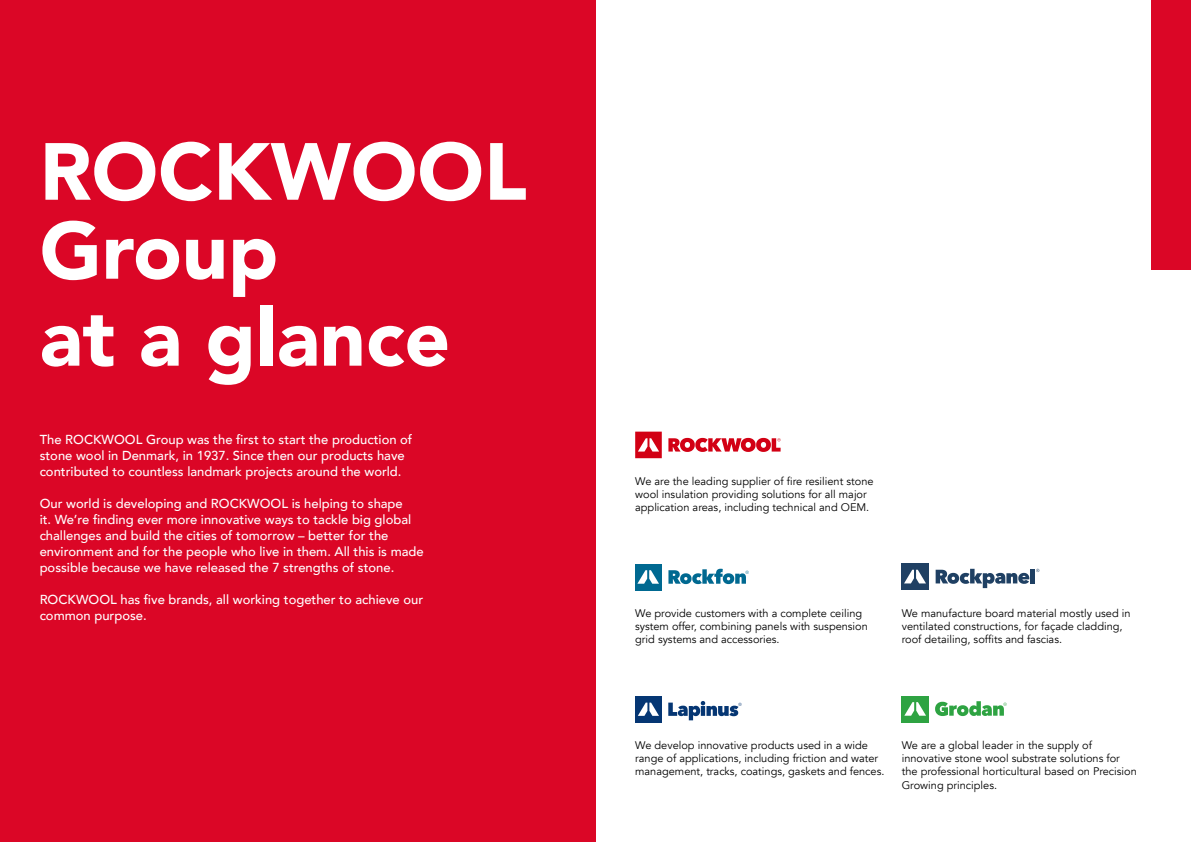
<style>
.page{position:relative;width:1191px;height:842px;background:#fff}
.page>*{position:absolute;margin:0;border:0;box-sizing:border-box;transform-origin:0 0}
.t1{font:900 80px/79px "Avenir";color:#fff}
.t2{font:500 13px/16px "Avenir";color:#fff}
.t3{font:11px/13.2px "Avenir";color:#000}
</style>
<div class="page">
<div style="left:0;top:0;width:595px;height:842px;background:#db0626"></div>
<div style="left:1151px;top:0;width:40px;height:270px;background:#db0626"></div>
<div style="left:901px;top:695px;width:27px;height:27px;background:#2ea342"></div>
<svg style="left:904px;top:702px;width:22px;height:14px"></svg>
<svg style="left:935px;top:701px;width:71px;height:15px"></svg>
<div style="left:635px;top:696px;width:26px;height:26px;background:#053673"></div>
<svg style="left:638px;top:703px;width:21px;height:13px"></svg>
<svg style="left:668px;top:701px;width:73px;height:19px"></svg>
<div style="left:635px;top:564px;width:26px;height:26px;background:#006991"></div>
<svg style="left:637px;top:570px;width:22px;height:14px"></svg>
<svg style="left:668px;top:569px;width:80px;height:15px"></svg>
<svg style="left:935px;top:569px;width:94px;height:19px"></svg>
<hr style="left:1030px;top:569px;width:4px;height:14px;background:#1f4063">
<div style="left:901px;top:563px;width:27px;height:27px;background:#1f4063"></div>
<svg style="left:904px;top:570px;width:22px;height:13px"></svg>
<svg style="left:635px;top:432px;width:27px;height:26px"></svg>
<svg style="left:668px;top:438px;width:112px;height:14px"></svg>
<h1 class="t1" style="left:40px;top:130px;width:489px">ROCKWOOL<br>Group</h1>
<h1 class="t1" style="left:40px;top:296px;width:412px">at a glance</h1>
<p class="t2" style="left:40px;top:431px;width:374px">The ROCKWOOL Group was the first to start the production of stone wool in Denmark, in 1937. Since then our products have contributed to countless landmark projects around the world.</p>
<p class="t2" style="left:40px;top:495px;width:385px">Our world is developing and ROCKWOOL is helping to shape<br>it. We’re finding ever more innovative ways to tackle big global challenges and build the cities of tomorrow – better for the environment and for the people who live in them. All this is made possible because we have released the 7 strengths of stone.</p>
<p class="t2" style="left:40px;top:591px;width:385px">ROCKWOOL has five brands, all working together to achieve our common purpose.</p>
<p class="t3" style="left:635px;top:475px;width:240px">We are the leading supplier of fire resilient stone wool insulation providing solutions for all major application areas, including technical and OEM.</p>
<p class="t3" style="left:635px;top:607px;width:234px">We provide customers with a complete ceiling system offer, combining panels with suspension grid systems and accessories.</p>
<p class="t3" style="left:901px;top:607px;width:230px">We manufacture board material mostly used in ventilated constructions, for façade cladding, roof detailing, soffits and fascias.</p>
<p class="t3" style="left:635px;top:739px;width:251px">We develop innovative products used in a wide range of applications, including friction and water management, tracks, coatings, gaskets and fences.</p>
<p class="t3" style="left:901px;top:739px;width:237px">We are a global leader in the supply of innovative stone wool substrate solutions for the professional horticultural based on Precision Growing principles.</p>
</div>
